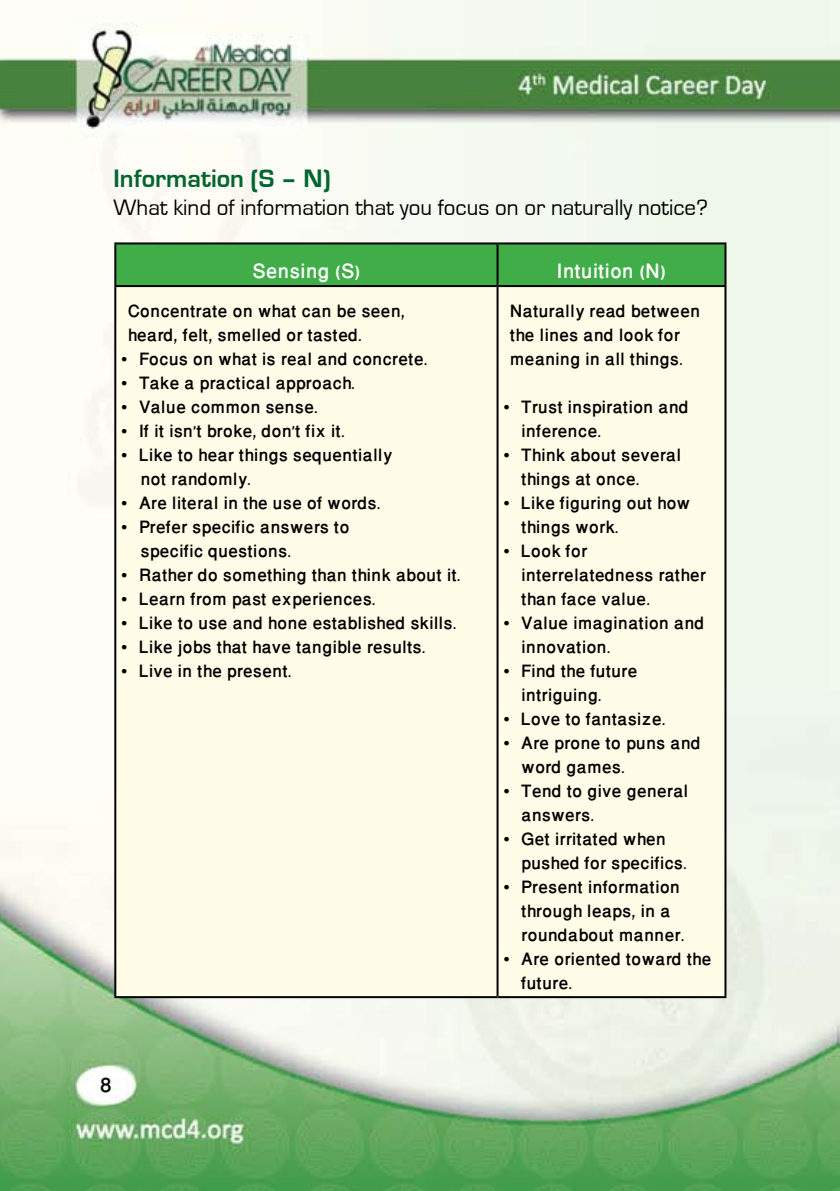
<style>
.page{position:relative;width:840px;height:1191px;background:#fff}
.page>*{position:absolute;margin:0;border:0;box-sizing:border-box;transform-origin:0 0}
.t1{font:500 28px "Win Soft Pro";color:#fff}
.t2{font:500 28px "Win Soft Pro";color:#000}
.t3{font:700 26px "Eurostile";color:#00652e}
.t4{font:500 24px/24px "Win Soft Pro";color:#000}
.t5{font:23px "Eurostile";color:#000}
</style>
<div class="page">
<img style="left:0;top:0;width:839px;height:1191px">
<div style="left:116px;top:244px;width:608px;height:41px;background:#41ad49"></div>
<div style="left:116px;top:287px;width:608px;height:709px;background:#fffde8"></div>
<hr style="left:114px;top:287px;width:2px;height:709px;background:#000">
<hr style="left:496px;top:287px;width:2px;height:709px;background:#000">
<hr style="left:724px;top:287px;width:2px;height:709px;background:#000">
<hr style="left:114px;top:996px;width:383px;height:2px;background:#000">
<hr style="left:497px;top:996px;width:229px;height:2px;background:#000">
<hr style="left:114px;top:242px;width:383px;height:2px;background:#000">
<hr style="left:114px;top:244px;width:2px;height:41px;background:#000">
<hr style="left:497px;top:242px;width:229px;height:2px;background:#000">
<hr style="left:496px;top:244px;width:2px;height:41px;background:#000">
<hr style="left:724px;top:244px;width:2px;height:41px;background:#000">
<hr style="left:114px;top:285px;width:383px;height:2px;background:#000">
<hr style="left:497px;top:285px;width:229px;height:2px;background:#000">
<p class="t3" style="left:113px;top:165px;width:219px">Information (S – N)</p>
<p class="t5" style="left:113px;top:195px;width:595px">What kind of information that you focus on or naturally notice?</p>
<p class="t1" style="left:252px;top:251px;width:110px">Sensing (S)</p>
<p class="t1" style="left:556px;top:251px;width:111px">Intuition (N)</p>
<p class="t4" style="left:128px;top:299px;width:279px">Concentrate on what can be seen, heard, felt, smelled or tasted.</p>
<p class="t4" style="left:121px;top:347px;width:308px">• Focus on what is real and concrete.</p>
<p class="t4" style="left:121px;top:371px;width:236px">• Take a practical approach.</p>
<p class="t4" style="left:121px;top:395px;width:198px">• Value common sense.</p>
<p class="t4" style="left:121px;top:419px;width:225px">• If it isn’t broke, don’t fix it.</p>
<p class="t4" style="left:140px;top:443px;width:253px;text-indent:-19px">• Like to hear things sequentially not randomly.</p>
<p class="t4" style="left:121px;top:491px;width:261px">• Are literal in the use of words.</p>
<p class="t4" style="left:140px;top:515px;width:210px;text-indent:-19px">• Prefer specific answers to specific questions.</p>
<p class="t4" style="left:121px;top:563px;width:341px">• Rather do something than think about it.</p>
<p class="t4" style="left:121px;top:587px;width:256px">• Learn from past experiences.</p>
<p class="t4" style="left:121px;top:611px;width:337px">• Like to use and hone established skills.</p>
<p class="t4" style="left:121px;top:635px;width:306px">• Like jobs that have tangible results.</p>
<p class="t4" style="left:121px;top:659px;width:172px">• Live in the present.</p>
<p class="t4" style="left:509px;top:299px;width:192px">Naturally read between the lines and look for meaning in all things.</p>
<p class="t4" style="left:521px;top:395px;width:169px;text-indent:-18px">• Trust inspiration and inference.</p>
<p class="t4" style="left:521px;top:443px;width:161px;text-indent:-18px">• Think about several things at once.</p>
<p class="t4" style="left:521px;top:491px;width:171px;text-indent:-18px">• Like figuring out how things work.</p>
<p class="t4" style="left:521px;top:539px;width:186px;text-indent:-18px">• Look for interrelatedness rather than face value.</p>
<p class="t4" style="left:521px;top:611px;width:185px;text-indent:-18px">• Value imagination and innovation.</p>
<p class="t4" style="left:521px;top:659px;width:118px;text-indent:-18px">• Find the future intriguing.</p>
<p class="t4" style="left:503px;top:707px;width:164px">• Love to fantasize.</p>
<p class="t4" style="left:521px;top:731px;width:181px;text-indent:-18px">• Are prone to puns and word games.</p>
<p class="t4" style="left:521px;top:779px;width:169px;text-indent:-18px">• Tend to give general answers.</p>
<p class="t4" style="left:521px;top:827px;width:168px;text-indent:-18px">• Get irritated when pushed for specifics.</p>
<p class="t4" style="left:521px;top:875px;width:165px;text-indent:-18px">• Present information through leaps, in a roundabout manner.</p>
<p class="t4" style="left:521px;top:947px;width:192px;text-indent:-18px">• Are oriented toward the future.</p>
<p class="t2" style="left:100px;top:1065px;width:13px">8</p>
</div>
